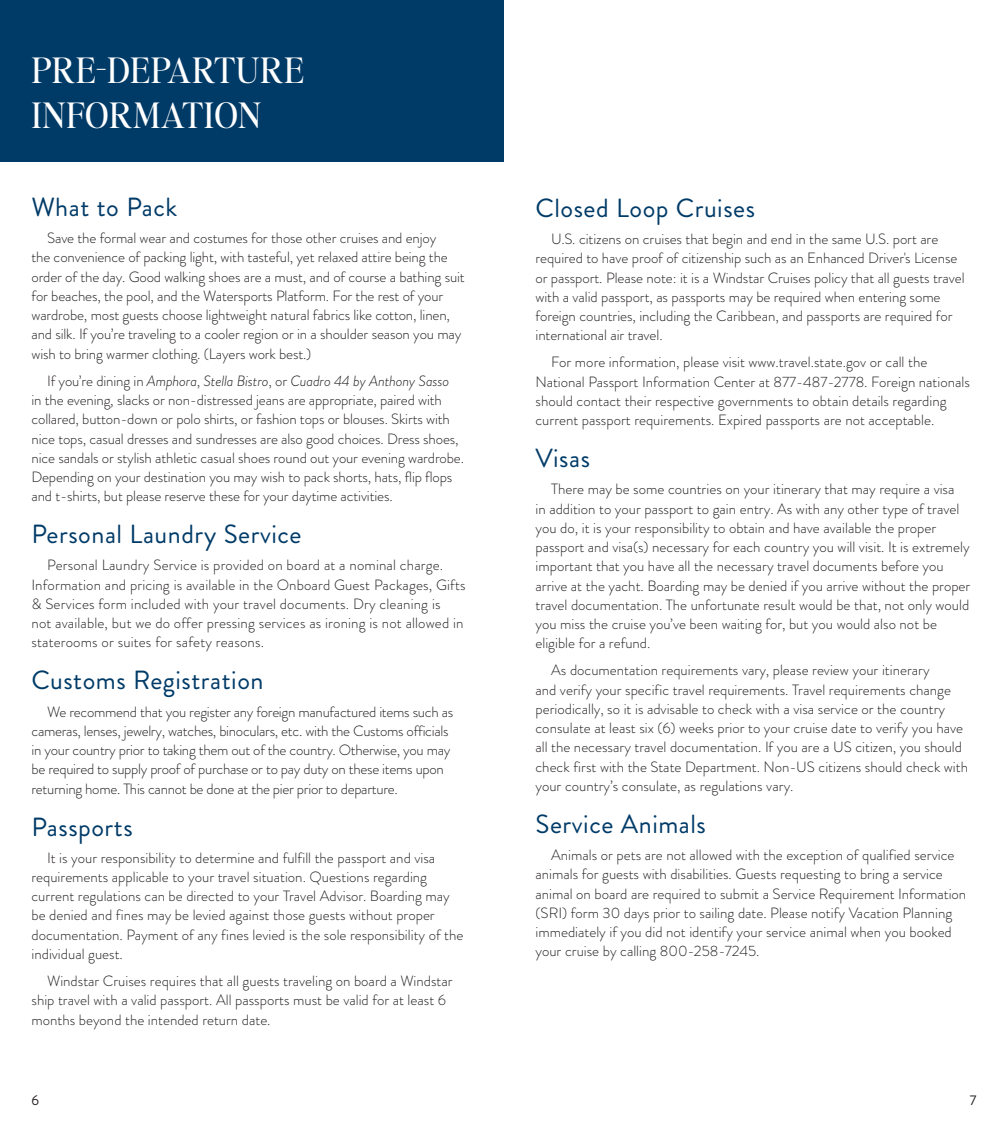
<style>
.page{position:relative;width:1008px;height:1134px;background:#fff}
.page>*{position:absolute;margin:0;border:0;box-sizing:border-box;transform-origin:0 0}
.copy{font:35px/45.5px "Editor's Note";letter-spacing:.02em;color:#fff}
.copy-2{font:26.25px "Brandon Grotesque";letter-spacing:.02em;color:#003b68}
.subhead{font:26.25px "Brandon Grotesque";letter-spacing:.02em;color:#003b68}
.copy-3{font:300 14.88px/19.2px "Brandon Grotesque";color:#231f20}
.copy-4{font:300 14.88px/19.2px "Brandon Grotesque";letter-spacing:-.02em;color:#231f20}
.copy-5{font:14px "Brandon Grotesque";color:#231f20}
.s1{font-style:italic}
</style>
<div class="page">
<div style="left:0;top:0;width:504px;height:161px;background:#003b68"></div>
<p class="copy" style="left:32px;top:46px;width:274px">PRE-DEPARTURE<br>INFORMATION</p>
<p class="copy-2" style="left:32px;top:189px;width:147px">What to Pack</p>
<p class="copy-3" style="left:32px;top:229px;width:435px;text-indent:16px">Save the formal wear and costumes for those other cruises and enjoy<br>the convenience of packing light, with tasteful, yet relaxed attire being the order of the day. Good walking shoes are a must, and of course a bathing suit for beaches, the pool, and the Watersports Platform. For the rest of your wardrobe, most guests choose lightweight natural fabrics like cotton, linen, and silk. If you’re traveling to a cooler region or in a shoulder season you may wish to bring warmer clothing. (Layers work best.)</p>
<p class="copy-3" style="left:32px;top:371px;width:434px;text-indent:16px">If you’re dining in <span class="s1">Amphora</span>, <span class="s1">Stella Bistro</span>, or <span class="s1">Cuadro 44 by Anthony Sasso<br></span>in the evening, slacks or non-distressed jeans are appropriate, paired with collared, button-down or polo shirts, or fashion tops or blouses. Skirts with nice tops, casual dresses and sundresses are also good choices. Dress shoes, nice sandals or stylish athletic casual shoes round out your evening wardrobe.<br>Depending on your destination you may wish to pack shorts, hats, flip flops and t-shirts, but please reserve these for your daytime activities.</p>
<p class="copy-2" style="left:32px;top:516px;width:272px">Personal Laundry Service</p>
<p class="copy-3" style="left:32px;top:556px;width:436px;text-indent:16px">Personal Laundry Service is provided on board at a nominal charge.<br>Information and pricing is available in the Onboard Guest Packages, Gifts &amp; Services form included with your travel documents. Dry cleaning is<br>not available, but we do offer pressing services as ironing is not allowed in staterooms or suites for safety reasons.</p>
<p class="copy-2" style="left:32px;top:662px;width:234px">Customs Registration</p>
<p class="copy-4" style="left:32px;top:702px;width:423px;text-indent:16px">We recommend that you register any foreign manufactured items such as cameras, lenses, jewelry, watches, binoculars, etc. with the Customs officials in your country prior to taking them out of the country. Otherwise, you may be required to supply proof of purchase or to pay duty on these items upon returning home. This cannot be done at the pier prior to departure.</p>
<p class="copy-2" style="left:32px;top:809px;width:103px">Passports</p>
<p class="copy-3" style="left:32px;top:848px;width:433px;text-indent:16px">It is your responsibility to determine and fulfill the passport and visa requirements applicable to your travel situation. Questions regarding current regulations can be directed to your Travel Advisor. Boarding may be denied and fines may be levied against those guests without proper documentation. Payment of any fines levied is the sole responsibility of the individual guest.</p>
<p class="copy-3" style="left:32px;top:971px;width:423px;text-indent:16px">Windstar Cruises requires that all guests traveling on board a Windstar ship travel with a valid passport. All passports must be valid for at least 6 months beyond the intended return date.</p>
<p class="copy-2" style="left:536px;top:190px;width:221px">Closed Loop Cruises</p>
<p class="copy-3" style="left:536px;top:229px;width:431px;text-indent:16px">U.S. citizens on cruises that begin and end in the same U.S. port are required to have proof of citizenship such as an Enhanced Driver's License or passport. Please note: it is a Windstar Cruises policy that all guests travel with a valid passport, as passports may be required when entering some foreign countries, including the Caribbean, and passports are required for international air travel.</p>
<p class="copy-3" style="left:551px;top:353px;width:378px">For more information, please visit www.travel.state.gov or call the</p>
<p class="copy-3" style="left:536px;top:372px;width:436px">National Passport Information Center at 877-487-2778. Foreign nationals should contact their respective governments to obtain details regarding current passport requirements. Expired passports are not acceptable.</p>
<p class="subhead" style="left:536px;top:440px;width:56px">Visas</p>
<p class="copy-3" style="left:536px;top:480px;width:436px;text-indent:16px">There may be some countries on your itinerary that may require a visa<br>in addition to your passport to gain entry. As with any other type of travel you do, it is your responsibility to obtain and have available the proper passport and visa(s) necessary for each country you will visit. It is extremely important that you have all the necessary travel documents before you arrive at the yacht. Boarding may be denied if you arrive without the proper travel documentation. The unfortunate result would be that, not only would you miss the cruise you’ve been waiting for, but you would also not be eligible for a refund.</p>
<p class="copy-3" style="left:536px;top:661px;width:434px;text-indent:16px">As documentation requirements vary, please review your itinerary<br>and verify your specific travel requirements. Travel requirements change periodically, so it is advisable to check with a visa service or the country consulate at least six (6) weeks prior to your cruise date to verify you have all the necessary travel documentation. If you are a US citizen, you should check first with the State Department. Non-US citizens should check with your country’s consulate, as regulations vary.</p>
<p class="subhead" style="left:536px;top:806px;width:172px">Service Animals</p>
<p class="copy-3" style="left:536px;top:845px;width:432px;text-indent:16px">Animals or pets are not allowed with the exception of qualified service animals for guests with disabilities. Guests requesting to bring a service animal on board are required to submit a Service Requirement Information (SRI) form 30 days prior to sailing date. Please notify Vacation Planning immediately if you did not identify your service animal when you booked your cruise by calling 800-258-7245.</p>
<p class="copy-5" style="left:32px;top:1090px;width:9px">6</p>
<p class="copy-5" style="left:970px;top:1090px;width:8px">7</p>
</div>
